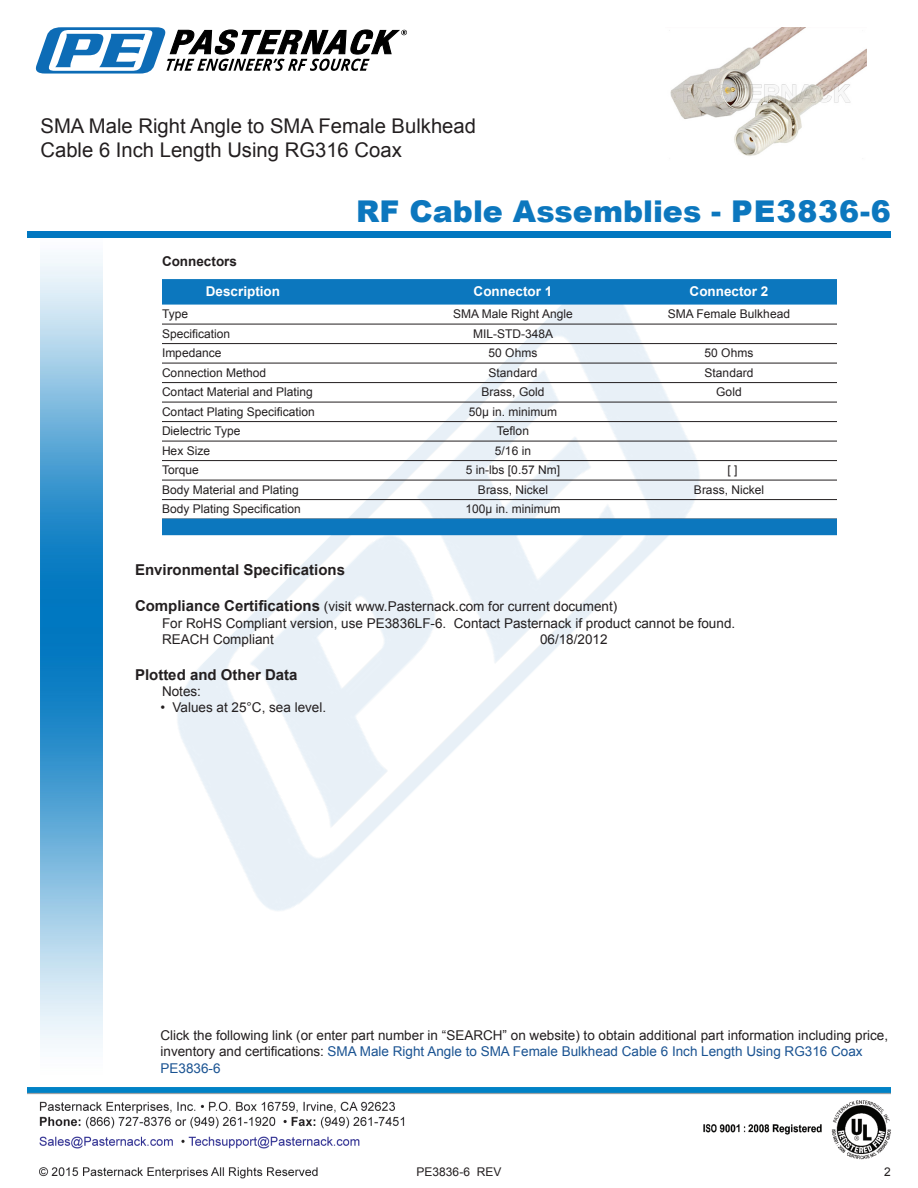
<style>
.page{position:relative;width:918px;height:1188px;background:#fff}
.page>*{position:absolute;margin:0;border:0;box-sizing:border-box;transform-origin:0 0}
.t1{font:900 30px "Arial";color:#0c77be}
.Web_Description_Para{font:20.25px/24.3px "Arial";color:#231f20}
.Head1{font:700 15px "Arial";color:#231f20}
.Head1_for_Compliance{font:700 15px "Arial";color:#231f20}
.Description_and_PN_L{font:13.5px/16.2px "Arial";color:#231f20}
.Specs_Para{font:13.5px "Arial";color:#231f20}
.Head1_for_Compliance-2{font:13.5px "Arial";color:#231f20}
.Table_Header_Connect{font:700 13.5px "Arial";color:#fff}
.Head2{font:700 13.5px "Arial";color:#231f20}
.Table_Body_Connector{font:12px "Arial";color:#231f20}
.s1{font-weight:700;font-size:15px}
.s2{color:#1a5392}
</style>
<div class="page">
<img style="left:39px;top:1100px;width:852px;height:79px">
<img style="left:102px;top:255px;width:719px;height:715px">
<img style="left:27px;top:1088px;width:864px;height:7px">
<svg style="left:35px;top:27px;width:372px;height:47px"></svg>
<img style="left:40px;top:237px;width:62px;height:811px">
<div style="left:27px;top:231px;width:864px;height:6px;background:#0177c0"></div>
<div style="left:162px;top:279px;width:675px;height:26px;background:#0c77be"></div>
<hr style="left:162px;top:324px;width:675px;height:1px;background:#231f20">
<hr style="left:162px;top:343px;width:675px;height:1px;background:#231f20">
<hr style="left:162px;top:363px;width:675px;height:1px;background:#231f20">
<hr style="left:162px;top:382px;width:675px;height:1px;background:#231f20">
<hr style="left:162px;top:402px;width:675px;height:1px;background:#231f20">
<hr style="left:162px;top:421px;width:675px;height:1px;background:#231f20">
<hr style="left:162px;top:441px;width:675px;height:1px;background:#231f20">
<hr style="left:162px;top:460px;width:675px;height:1px;background:#231f20">
<hr style="left:162px;top:480px;width:675px;height:1px;background:#231f20">
<hr style="left:162px;top:499px;width:675px;height:1px;background:#231f20">
<div style="left:162px;top:519px;width:675px;height:16px;background:#0c77be"></div>
<img style="left:670px;top:27px;width:196px;height:129px">
<p class="Web_Description_Para" style="left:40px;top:114px;width:437px">SMA Male Right Angle to SMA Female Bulkhead<br>Cable 6 Inch Length Using RG316 Coax</p>
<p class="t1" style="left:356px;top:189px;width:536px">RF Cable Assemblies - PE3836-6</p>
<p class="Head2" style="left:162px;top:253px;width:77px">Connectors</p>
<p class="Table_Header_Connect" style="left:206px;top:283px;width:76px">Description</p>
<p class="Table_Header_Connect" style="left:474px;top:283px;width:80px">Connector 1</p>
<p class="Table_Header_Connect" style="left:690px;top:283px;width:80px">Connector 2</p>
<p class="Table_Body_Connector" style="left:162px;top:306px;width:28px">Type</p>
<p class="Table_Body_Connector" style="left:453px;top:306px;width:121px">SMA Male Right Angle</p>
<p class="Table_Body_Connector" style="left:668px;top:306px;width:124px">SMA Female Bulkhead</p>
<p class="Table_Body_Connector" style="left:162px;top:326px;width:70px">Specification</p>
<p class="Table_Body_Connector" style="left:473px;top:326px;width:82px">MIL-STD-348A</p>
<p class="Table_Body_Connector" style="left:162px;top:345px;width:61px">Impedance</p>
<p class="Table_Body_Connector" style="left:489px;top:345px;width:50px">50 Ohms</p>
<p class="Table_Body_Connector" style="left:705px;top:345px;width:50px">50 Ohms</p>
<p class="Table_Body_Connector" style="left:162px;top:365px;width:106px">Connection Method</p>
<p class="Table_Body_Connector" style="left:489px;top:365px;width:50px">Standard</p>
<p class="Table_Body_Connector" style="left:705px;top:365px;width:50px">Standard</p>
<p class="Table_Body_Connector" style="left:162px;top:384px;width:152px">Contact Material and Plating</p>
<p class="Table_Body_Connector" style="left:482px;top:384px;width:64px">Brass, Gold</p>
<p class="Table_Body_Connector" style="left:716px;top:384px;width:27px">Gold</p>
<p class="Table_Body_Connector" style="left:162px;top:404px;width:154px">Contact Plating Specification</p>
<p class="Table_Body_Connector" style="left:469px;top:404px;width:90px">50µ in. minimum</p>
<p class="Table_Body_Connector" style="left:162px;top:423px;width:80px">Dielectric Type</p>
<p class="Table_Body_Connector" style="left:497px;top:423px;width:34px">Teflon</p>
<p class="Table_Body_Connector" style="left:162px;top:443px;width:50px">Hex Size</p>
<p class="Table_Body_Connector" style="left:495px;top:443px;width:38px">5/16 in</p>
<p class="Table_Body_Connector" style="left:162px;top:462px;width:38px">Torque</p>
<p class="Table_Body_Connector" style="left:466px;top:462px;width:96px">5 in-lbs [0.57 Nm]</p>
<p class="Table_Body_Connector" style="left:727px;top:462px;width:12px">[ ]</p>
<p class="Table_Body_Connector" style="left:162px;top:482px;width:138px">Body Material and Plating</p>
<p class="Table_Body_Connector" style="left:478px;top:482px;width:72px">Brass, Nickel</p>
<p class="Table_Body_Connector" style="left:694px;top:482px;width:72px">Brass, Nickel</p>
<p class="Table_Body_Connector" style="left:162px;top:501px;width:140px">Body Plating Specification</p>
<p class="Table_Body_Connector" style="left:466px;top:501px;width:96px">100µ in. minimum</p>
<p class="Head1" style="left:135px;top:560px;width:212px">Environmental Specifications</p>
<p class="Head1_for_Compliance-2" style="left:135px;top:598px;width:484px"><span class="s1">Compliance Certifications</span> (visit www.Pasternack.com for current document)</p>
<p class="Specs_Para" style="left:162px;top:614px;width:575px">For RoHS Compliant version, use PE3836LF-6. Contact Pasternack if product cannot be found.</p>
<p class="Specs_Para" style="left:162px;top:630px;width:113px">REACH Compliant</p>
<p class="Specs_Para" style="left:540px;top:630px;width:69px">06/18/2012</p>
<p class="Head1_for_Compliance" style="left:135px;top:665px;width:164px">Plotted and Other Data</p>
<p class="Specs_Para" style="left:162px;top:682px;width:41px">Notes:</p>
<p class="Description_and_PN_L" style="left:160px;top:699px;width:167px">• Values at 25°C, sea level.</p>
<p class="Description_and_PN_L" style="left:160px;top:1028px;width:729px">Click the following link (or enter part number in “SEARCH” on website) to obtain additional part information including price, inventory and certifications: <span class="s2">SMA Male Right Angle to SMA Female Bulkhead Cable 6 Inch Length Using RG316 Coax<br>PE3836-6</span></p>
<p class="Table_Body_Connector" style="left:417px;top:1164px;width:86px">PE3836-6 REV</p>
<p class="Table_Body_Connector" style="left:884px;top:1164px;width:8px">2</p>
</div>
